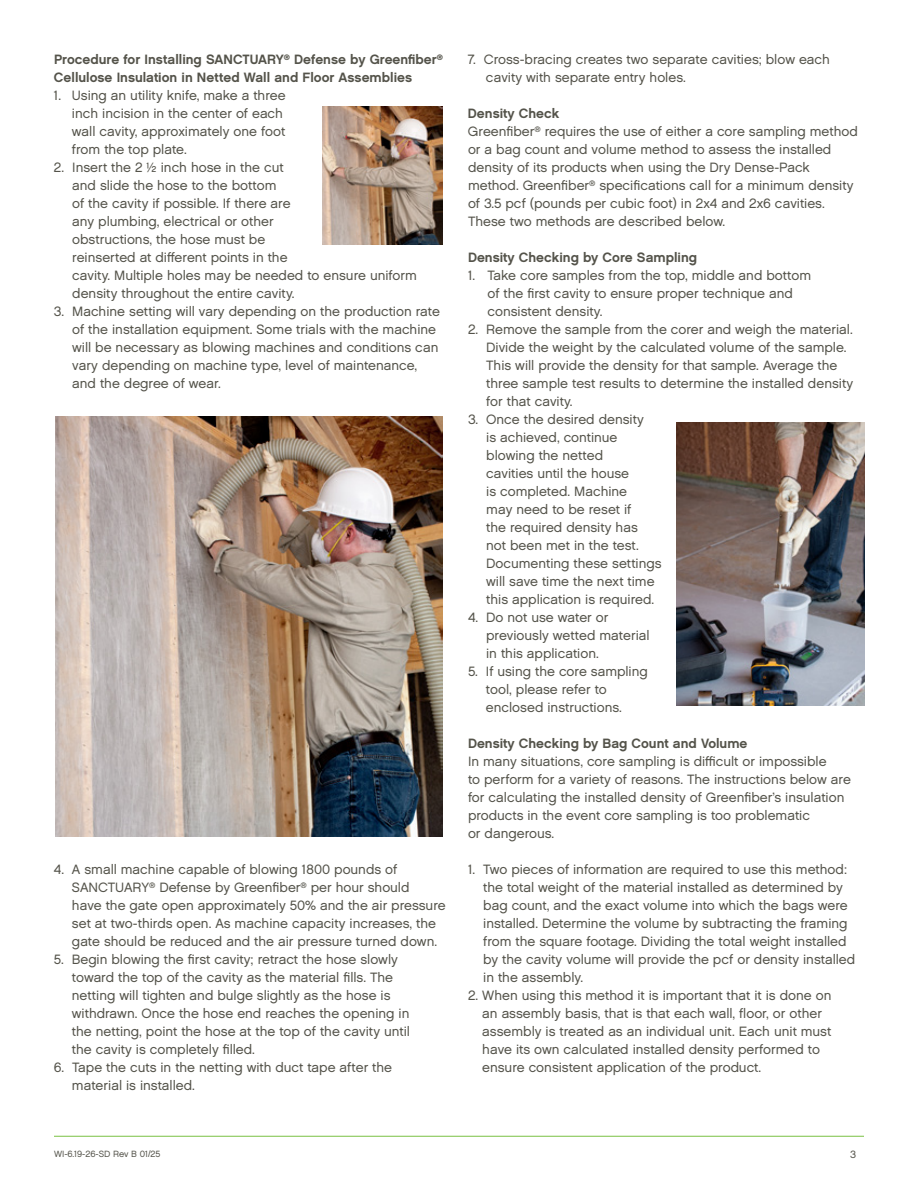
<style>
.page{position:relative;width:918px;height:1188px;background:#fff}
.page>*{position:absolute;margin:0;border:0;box-sizing:border-box;transform-origin:0 0}
.t1{font:13.5px/18px "Chalet London Nineteen Sixty";color:#54534a}
.t2{font:13.5px/18px "Chalet New York Nineteen Sixty";color:#54534a}
.t3{font:10.5px "Chalet London Nineteen Sixty";color:#54534a}
.t4{font:9px "Chalet London Nineteen Sixty";color:#54534a}
</style>
<div class="page">
<img style="left:55px;top:417px;width:388px;height:419px">
<img style="left:676px;top:422px;width:189px;height:283px">
<img style="left:323px;top:107px;width:119px;height:137px">
<hr style="left:54px;top:1136px;width:810px;height:1px;background:#7ac143">
<p class="t2" style="left:54px;top:51px;width:390px">Procedure for Installing SANCTUARY<sup>®</sup> Defense by Greenfiber<sup>®<br></sup>Cellulose Insulation in Netted Wall and Floor Assemblies</p>
<p class="t1" style="left:72px;top:87px;width:215px;text-indent:-18px">1. Using an utility knife, make a three inch incision in the center of each wall cavity, approximately one foot from the top plate.</p>
<p class="t1" style="left:72px;top:159px;width:346px;text-indent:-18px">2. Insert the 2 ½ inch hose in the cut<br>and slide the hose to the bottom<br>of the cavity if possible. If there are<br>any plumbing, electrical or other<br>obstructions, the hose must be<br>reinserted at different points in the<br>cavity. Multiple holes may be needed to ensure uniform density throughout the entire cavity.</p>
<p class="t1" style="left:72px;top:303px;width:369px;text-indent:-18px">3. Machine setting will vary depending on the production rate of the installation equipment. Some trials with the machine will be necessary as blowing machines and conditions can vary depending on machine type, level of maintenance, and the degree of wear.</p>
<p class="t1" style="left:72px;top:861px;width:375px;text-indent:-18px">4. A small machine capable of blowing 1800 pounds of SANCTUARY<sup>®</sup> Defense by Greenfiber<sup>®</sup> per hour should<br>have the gate open approximately 50% and the air pressure set at two-thirds open. As machine capacity increases, the gate should be reduced and the air pressure turned down.</p>
<p class="t1" style="left:72px;top:951px;width:340px;text-indent:-18px">5. Begin blowing the first cavity; retract the hose slowly toward the top of the cavity as the material fills. The netting will tighten and bulge slightly as the hose is withdrawn. Once the hose end reaches the opening in the netting, point the hose at the top of the cavity until the cavity is completely filled.</p>
<p class="t1" style="left:72px;top:1059px;width:322px;text-indent:-18px">6. Tape the cuts in the netting with duct tape after the material is installed.</p>
<p class="t1" style="left:486px;top:51px;width:346px;text-indent:-18px">7. Cross-bracing creates two separate cavities; blow each cavity with separate entry holes.</p>
<p class="t2" style="left:468px;top:105px;width:93px">Density Check</p>
<p class="t1" style="left:468px;top:123px;width:391px">Greenfiber<sup>®</sup> requires the use of either a core sampling method or a bag count and volume method to assess the installed density of its products when using the Dry Dense-Pack method. Greenfiber<sup>®</sup> specifications call for a minimum density of 3.5 pcf (pounds per cubic foot) in 2x4 and 2x6 cavities.<br>These two methods are described below.</p>
<p class="t2" style="left:468px;top:249px;width:231px">Density Checking by Core Sampling</p>
<p class="t1" style="left:487px;top:267px;width:325px;text-indent:-19px">1. Take core samples from the top, middle and bottom of the first cavity to ensure proper technique and consistent density.</p>
<p class="t1" style="left:486px;top:321px;width:368px;text-indent:-18px">2. Remove the sample from the corer and weigh the material.<br>Divide the weight by the calculated volume of the sample.<br>This will provide the density for that sample. Average the three sample test results to determine the installed density for that cavity.</p>
<p class="t1" style="left:486px;top:411px;width:177px;text-indent:-18px">3. Once the desired density<br>is achieved, continue blowing the netted<br>cavities until the house<br>is completed. Machine<br>may need to be reset if<br>the required density has<br>not been met in the test.<br>Documenting these settings will save time the next time this application is required.</p>
<p class="t1" style="left:486px;top:609px;width:165px;text-indent:-18px">4. Do not use water or previously wetted material in this application.</p>
<p class="t1" style="left:486px;top:663px;width:163px;text-indent:-18px">5. If using the core sampling tool, please refer to enclosed instructions.</p>
<p class="t2" style="left:468px;top:735px;width:281px">Density Checking by Bag Count and Volume</p>
<p class="t1" style="left:468px;top:753px;width:384px">In many situations, core sampling is difficult or impossible<br>to perform for a variety of reasons. The instructions below are for calculating the installed density of Greenfiber’s insulation products in the event core sampling is too problematic<br>or dangerous.</p>
<p class="t1" style="left:483px;top:860px;width:374px;text-indent:-15px">1. Two pieces of information are required to use this method: the total weight of the material installed as determined by bag count, and the exact volume into which the bags were installed. Determine the volume by subtracting the framing from the square footage. Dividing the total weight installed by the cavity volume will provide the pcf or density installed in the assembly.</p>
<p class="t1" style="left:482px;top:986px;width:351px;text-indent:-14px">2. When using this method it is important that it is done on an assembly basis, that is that each wall, floor, or other assembly is treated as an individual unit. Each unit must have its own calculated installed density performed to ensure consistent application of the product.</p>
<p class="t4" style="left:54px;top:1149px;width:108px">WI-6.19-26-SD Rev B 01/25</p>
<p class="t3" style="left:850px;top:1148px;width:7px">3</p>
</div>
